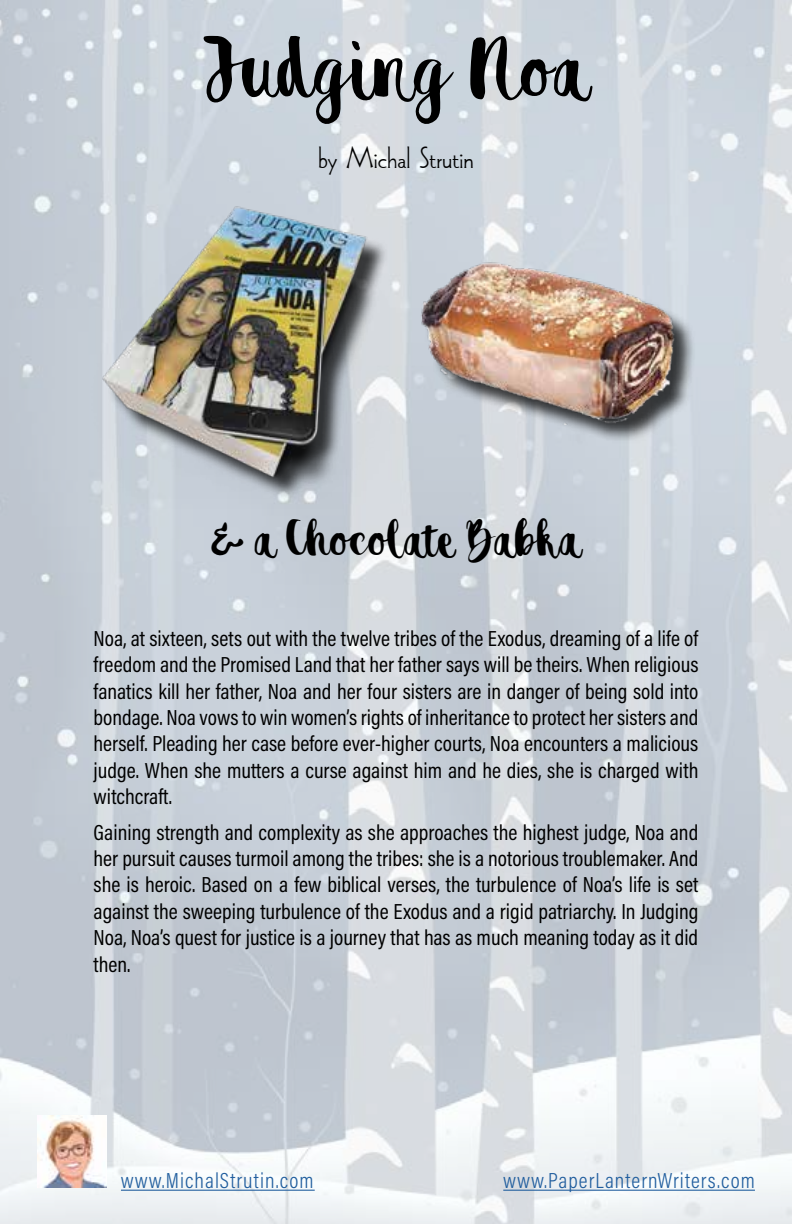
<style>
.page{position:relative;width:792px;height:1224px;background:#fff}
.page>*{position:absolute;margin:0;border:0;box-sizing:border-box;transform-origin:0 0}
.t1{font:80px "destain";color:#000}
.t2{font:48px "destain";color:#000}
.t3{font:32px "MILES";color:#000}
.t4{font:22px/26.4px "Acumin Pro Cond";color:#000;text-align:justify}
.t5{font:300 22px "Acumin Pro Cond";letter-spacing:.05em;color:#215e9e}
</style>
<div class="page">
<img style="left:0;top:0;width:792px;height:1224px">
<img style="left:37px;top:1115px;width:70px;height:73px">
<hr style="left:121px;top:1190px;width:194px;height:1px;background:#215e9e">
<hr style="left:503px;top:1190px;width:252px;height:1px;background:#215e9e">
<div style="left:105px;top:211px;width:298px;height:301px;background:#000;opacity:.75"></div>
<img style="left:85px;top:185px;width:311px;height:319px">
<div style="left:425px;top:267px;width:272px;height:181px;background:#000;opacity:.75"></div>
<img style="left:416px;top:256px;width:267px;height:168px">
<h1 class="t1" style="left:204px;top:22px;width:386px">Judging Noa</h1>
<h3 class="t3" style="left:318px;top:133px;width:157px">by Michal Strutin</h3>
<h2 class="t2" style="left:211px;top:510px;width:371px">&amp; a Chocolate Babka</h2>
<p class="t4" style="left:94px;top:625px;width:606px">Noa, at sixteen, sets out with the twelve tribes of the Exodus, dreaming of a life of freedom and the Promised Land that her father says will be theirs. When religious fanatics kill her father, Noa and her four sisters are in danger of being sold into bondage. Noa vows to win women’s rights of inheritance to protect her sisters and herself. Pleading her case before ever-higher courts, Noa encounters a malicious judge. When she mutters a curse against him and he dies, she is charged with witchcraft.</p>
<p class="t4" style="left:94px;top:818px;width:606px">Gaining strength and complexity as she approaches the highest judge, Noa and her pursuit causes turmoil among the tribes: she is a notorious troublemaker. And she is heroic. Based on a few biblical verses, the turbulence of Noa’s life is set against the sweeping turbulence of the Exodus and a rigid patriarchy. In Judging Noa, Noa’s quest for justice is a journey that has as much meaning today as it did then.</p>
<p class="t5" style="left:121px;top:1166px;width:194px">www.MichalStrutin.com</p>
<p class="t5" style="left:503px;top:1166px;width:253px">www.PaperLanternWriters.com</p>
</div>
